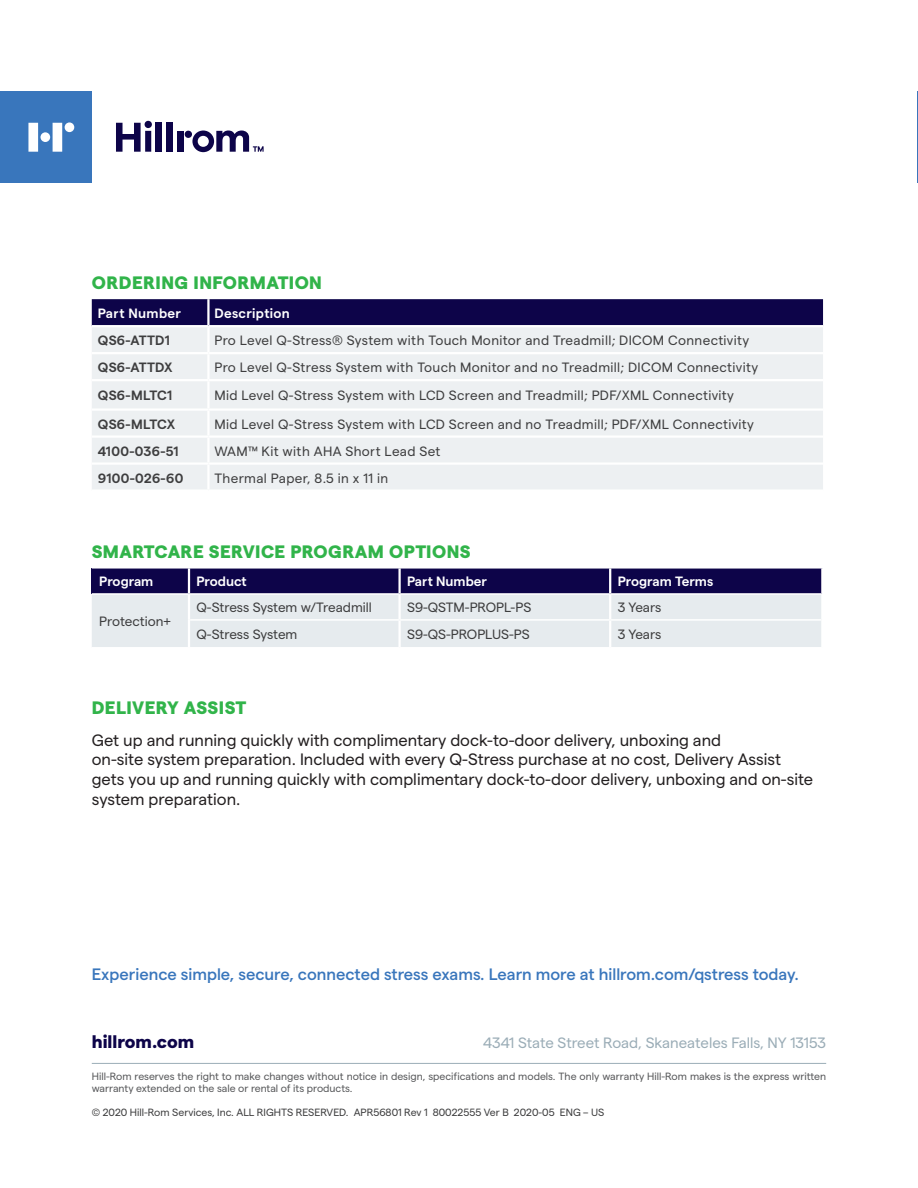
<style>
.page{position:relative;width:918px;height:1188px;background:#fff}
.page>*{position:absolute;margin:0;border:0;box-sizing:border-box;transform-origin:0 0}
.TABLE_HEADER{font:800 18px "Matter";letter-spacing:.025em;color:#31b44a}
.TABLE_SPACE{font:800 18px "Matter";letter-spacing:.025em;color:#31b44a}
.URL{font:800 18px "Matter";color:#0d0449}
.t1{font:16.5px/19.8px "Matter";color:#231f20}
.CTA{font:500 16.5px "Matter";color:#3976bc}
.URL-2{font:15px "Matter";color:#9badb7}
.CELL_CONTENT{font:13.5px "Matter";letter-spacing:.025em;color:#3e3e3f}
.CELL_BODY{font:13.5px "Matter";color:#3e3e3f}
.CELL_CONTENT-2{font:600 13.5px "Matter";letter-spacing:.025em;color:#3e3e3f}
.CELL_HEADS{font:600 13.5px "Matter";color:#fff}
.CELL_CONTENT-3{font:600 13.5px "Matter";letter-spacing:.025em;color:#fff}
.LEGAL-RULE_ABOVE{font:10.5px/12px "Matter";color:#57585a}
.LEGAL-NO_RULE{font:10.5px "Matter";color:#3e3e3f}
</style>
<div class="page">
<div style="left:0;top:91px;width:91px;height:92px;background:#3976bc"></div>
<svg style="left:28px;top:123px;width:10px;height:29px"></svg>
<svg style="left:53px;top:123px;width:9px;height:29px"></svg>
<div style="left:65px;top:122px;width:9px;height:10px;background:#fff;border-radius:50%"></div>
<div style="left:156px;top:122px;width:6px;height:30px;background:#0d0449"></div>
<div style="left:166px;top:122px;width:7px;height:30px;background:#0d0449"></div>
<div style="left:177px;top:131px;width:6px;height:21px;background:#0d0449"></div>
<div style="left:185px;top:131px;width:7px;height:7px;background:#0d0449;border-radius:50%"></div>
<svg style="left:116px;top:121px;width:36px;height:31px"></svg>
<div style="left:41px;top:132px;width:9px;height:10px;background:#fff;border-radius:50%"></div>
<svg style="left:192px;top:131px;width:72px;height:21px"></svg>
<div style="left:92px;top:299px;width:731px;height:26px;background:#0d0449"></div>
<div style="left:92px;top:327px;width:731px;height:162px;background:#edf0f2"></div>
<hr style="left:92px;top:352px;width:116px;height:2px;background:#fff">
<hr style="left:208px;top:352px;width:615px;height:2px;background:#fff">
<hr style="left:92px;top:379px;width:116px;height:2px;background:#fff">
<hr style="left:208px;top:379px;width:615px;height:2px;background:#fff">
<hr style="left:92px;top:408px;width:116px;height:3px;background:#fff">
<hr style="left:208px;top:408px;width:615px;height:3px;background:#fff">
<hr style="left:92px;top:435px;width:116px;height:3px;background:#fff">
<hr style="left:208px;top:435px;width:615px;height:3px;background:#fff">
<hr style="left:92px;top:462px;width:116px;height:3px;background:#fff">
<hr style="left:208px;top:462px;width:615px;height:3px;background:#fff">
<hr style="left:207px;top:299px;width:3px;height:26px;background:#fff">
<hr style="left:207px;top:327px;width:3px;height:25px;background:#fff">
<hr style="left:207px;top:354px;width:3px;height:25px;background:#fff">
<hr style="left:207px;top:381px;width:3px;height:27px;background:#fff">
<hr style="left:207px;top:411px;width:3px;height:24px;background:#fff">
<hr style="left:207px;top:438px;width:3px;height:24px;background:#fff">
<hr style="left:207px;top:465px;width:3px;height:24px;background:#fff">
<hr style="left:92px;top:1063px;width:734px;height:1px;background:#9badb7">
<hr style="left:917px;top:91px;width:1px;height:92px;background:#3976bc">
<svg style="left:92px;top:569px;width:729px;height:78px;background:#9fa0b8"></svg>
<hr style="left:398px;top:568px;width:3px;height:25px;background:#fff">
<hr style="left:609px;top:568px;width:2px;height:25px;background:#fff">
<hr style="left:398px;top:595px;width:3px;height:24px;background:#fff">
<hr style="left:609px;top:595px;width:2px;height:24px;background:#fff">
<hr style="left:190px;top:619px;width:210px;height:2px;background:#fff">
<hr style="left:400px;top:619px;width:210px;height:2px;background:#fff">
<hr style="left:610px;top:619px;width:211px;height:2px;background:#fff">
<hr style="left:398px;top:621px;width:3px;height:26px;background:#fff">
<hr style="left:609px;top:621px;width:2px;height:26px;background:#fff">
<hr style="left:189px;top:593px;width:211px;height:2px;background:#fff">
<hr style="left:400px;top:593px;width:210px;height:2px;background:#fff">
<hr style="left:610px;top:593px;width:211px;height:2px;background:#fff">
<hr style="left:188px;top:568px;width:2px;height:25px;background:#fff">
<hr style="left:188px;top:595px;width:2px;height:25px;background:#fff">
<hr style="left:188px;top:620px;width:2px;height:27px;background:#fff">
<hr style="left:92px;top:593px;width:97px;height:2px;background:#fff">
<p class="TABLE_HEADER" style="left:92px;top:269px;width:232px">ORDERING INFORMATION</p>
<p class="CELL_CONTENT-3" style="left:98px;top:303px;width:85px">Part Number</p>
<p class="CELL_CONTENT-3" style="left:214px;top:303px;width:77px">Description</p>
<p class="CELL_CONTENT-2" style="left:98px;top:330px;width:74px">QS6-ATTD1</p>
<p class="CELL_CONTENT" style="left:214px;top:331px;width:536px">Pro Level Q-Stress® System with Touch Monitor and Treadmill; DICOM Connectivity</p>
<p class="CELL_CONTENT-2" style="left:98px;top:357px;width:76px">QS6-ATTDX</p>
<p class="CELL_CONTENT" style="left:214px;top:358px;width:545px">Pro Level Q-Stress System with Touch Monitor and no Treadmill; DICOM Connectivity</p>
<p class="CELL_CONTENT-2" style="left:98px;top:386px;width:76px">QS6-MLTC1</p>
<p class="CELL_CONTENT" style="left:214px;top:386px;width:521px">Mid Level Q-Stress System with LCD Screen and Treadmill; PDF/XML Connectivity</p>
<p class="CELL_CONTENT-2" style="left:98px;top:414px;width:79px">QS6-MLTCX</p>
<p class="CELL_CONTENT" style="left:214px;top:414px;width:541px">Mid Level Q-Stress System with LCD Screen and no Treadmill; PDF/XML Connectivity</p>
<p class="CELL_CONTENT-2" style="left:98px;top:441px;width:82px">4100-036-51</p>
<p class="CELL_CONTENT" style="left:214px;top:441px;width:228px">WAM™ Kit with AHA Short Lead Set</p>
<p class="CELL_CONTENT-2" style="left:98px;top:468px;width:87px">9100-026-60</p>
<p class="CELL_CONTENT" style="left:214px;top:468px;width:175px">Thermal Paper, 8.5 in x 11 in</p>
<p class="TABLE_SPACE" style="left:92px;top:538px;width:380px">SMARTCARE SERVICE PROGRAM OPTIONS</p>
<p class="CELL_HEADS" style="left:99px;top:572px;width:56px">Program</p>
<p class="CELL_HEADS" style="left:196px;top:572px;width:52px">Product</p>
<p class="CELL_HEADS" style="left:407px;top:572px;width:81px">Part Number</p>
<p class="CELL_HEADS" style="left:618px;top:572px;width:97px">Program Terms</p>
<p class="CELL_BODY" style="left:99px;top:612px;width:73px">Protection+</p>
<p class="CELL_BODY" style="left:196px;top:598px;width:177px">Q-Stress System w/Treadmill</p>
<p class="CELL_BODY" style="left:407px;top:598px;width:126px">S9-QSTM-PROPL-PS</p>
<p class="CELL_BODY" style="left:618px;top:598px;width:45px">3 Years</p>
<p class="CELL_BODY" style="left:196px;top:625px;width:103px">Q-Stress System</p>
<p class="CELL_BODY" style="left:407px;top:625px;width:124px">S9-QS-PROPLUS-PS</p>
<p class="CELL_BODY" style="left:618px;top:625px;width:45px">3 Years</p>
<p class="TABLE_HEADER" style="left:92px;top:695px;width:156px">DELIVERY ASSIST</p>
<p class="t1" style="left:92px;top:729px;width:723px">Get up and running quickly with complimentary dock-to-door delivery, unboxing and<br>on-site system preparation. Included with every Q-Stress purchase at no cost, Delivery Assist gets you up and running quickly with complimentary dock-to-door delivery, unboxing and on-site system preparation.</p>
<p class="CTA" style="left:92px;top:962px;width:709px">Experience simple, secure, connected stress exams. Learn more at hillrom.com/qstress today.</p>
<p class="URL" style="left:92px;top:1028px;width:104px">hillrom.com</p>
<p class="URL-2" style="left:483px;top:1032px;width:345px">4341 State Street Road, Skaneateles Falls, NY 13153</p>
<p class="LEGAL-RULE_ABOVE" style="left:92px;top:1069px;width:736px">Hill-Rom reserves the right to make changes without notice in design, specifications and models. The only warranty Hill-Rom makes is the express written warranty extended on the sale or rental of its products.</p>
<p class="LEGAL-NO_RULE" style="left:92px;top:1105px;width:514px">© 2020 Hill-Rom Services, Inc. ALL RIGHTS RESERVED. APR56801 Rev 1 80022555 Ver B 2020-05 ENG – US</p>
</div>
